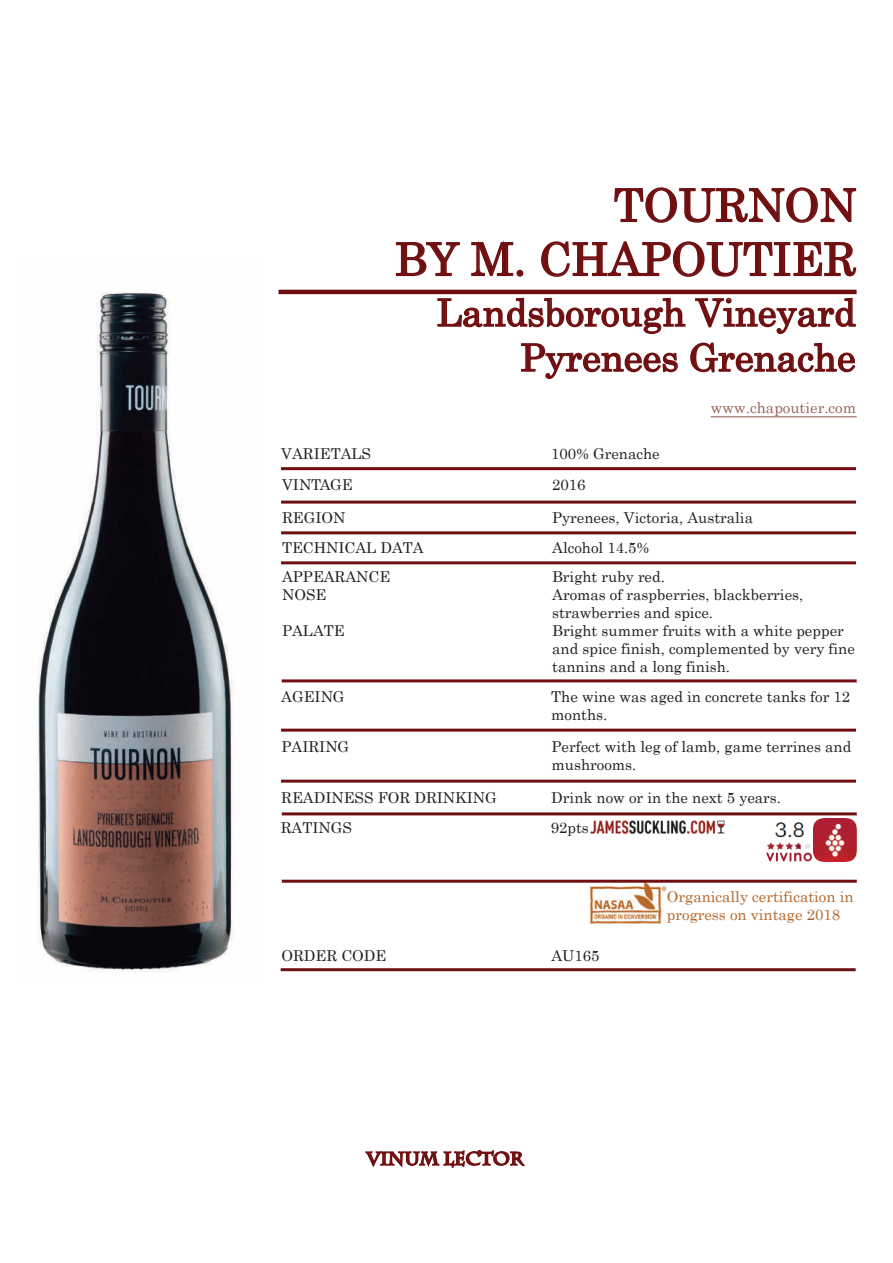
<style>
.page{position:relative;width:893px;height:1263px;background:#fff}
.page>*{position:absolute;margin:0;border:0;box-sizing:border-box;transform-origin:0 0}
.t1{font:45px/54px "Century";color:#700f11;text-align:right}
.t2{font:37.5px/45px "Century";color:#700f11;text-align:right}
.t3{font:700 18px "Charlemagne Std";color:#700f11}
.t4{font:15px/18px "Century";color:#231f20}
.t5{font:15px/18px "Century";color:#b4662a}
.t6{font:15px "Century";color:#9b6456}
</style>
<div class="page">
<img style="left:589px;top:883px;width:78px;height:42px">
<hr style="left:278px;top:290px;width:579px;height:4px;background:#700f11">
<svg style="left:437px;top:297px;width:249px;height:37px"></svg>
<svg style="left:695px;top:297px;width:161px;height:37px"></svg>
<svg style="left:521px;top:343px;width:157px;height:36px"></svg>
<svg style="left:690px;top:342px;width:166px;height:31px"></svg>
<div style="left:281px;top:968px;width:575px;height:3px;border:2px solid #700f11"></div>
<svg style="left:614px;top:187px;width:243px;height:36px"></svg>
<svg style="left:395px;top:242px;width:65px;height:35px"></svg>
<svg style="left:471px;top:240px;width:53px;height:37px"></svg>
<svg style="left:541px;top:241px;width:316px;height:36px"></svg>
<svg style="left:365px;top:1149px;width:160px;height:19px"></svg>
<hr style="left:711px;top:416px;width:146px;height:1px;background:#9b6456">
<div style="left:281px;top:501px;width:575px;height:3px;border:2px solid #700f11"></div>
<div style="left:281px;top:531px;width:575px;height:3px;border:2px solid #700f11"></div>
<div style="left:281px;top:467px;width:575px;height:3px;border:2px solid #700f11"></div>
<div style="left:281px;top:561px;width:575px;height:3px;border:2px solid #700f11"></div>
<div style="left:281px;top:729px;width:575px;height:3px;border:2px solid #700f11"></div>
<div style="left:281px;top:780px;width:575px;height:3px;border:2px solid #700f11"></div>
<div style="left:282px;top:679px;width:575px;height:3px;border:2px solid #700f11"></div>
<div style="left:282px;top:812px;width:575px;height:3px;border:2px solid #700f11"></div>
<img style="left:37px;top:292px;width:197px;height:680px">
<div style="left:282px;top:880px;width:575px;height:3px;border:2px solid #700f11"></div>
<img style="left:766px;top:822px;width:46px;height:40px">
<img style="left:814px;top:819px;width:42px;height:42px">
<img style="left:590px;top:820px;width:135px;height:14px">
<h1 class="t1" style="left:394px;top:174px;width:463px">TOURNON<br>BY M. CHAPOUTIER</h1>
<h2 class="t2" style="left:437px;top:287px;width:420px">Landsborough Vineyard<br>Pyrenees Grenache</h2>
<p class="t4" style="left:281px;top:443px;width:91px">VARIETALS</p>
<p class="t4" style="left:551px;top:443px;width:110px">100% Grenache</p>
<p class="t6" style="left:711px;top:395px;width:147px">www.chapoutier.com</p>
<p class="t4" style="left:282px;top:474px;width:72px">VINTAGE</p>
<p class="t4" style="left:552px;top:474px;width:35px">2016</p>
<p class="t4" style="left:282px;top:507px;width:65px">REGION</p>
<p class="t4" style="left:552px;top:507px;width:202px">Pyrenees, Victoria, Australia</p>
<p class="t4" style="left:282px;top:537px;width:143px">TECHNICAL DATA</p>
<p class="t4" style="left:552px;top:537px;width:98px">Alcohol 14.5%</p>
<p class="t4" style="left:282px;top:566px;width:110px">APPEARANCE</p>
<p class="t4" style="left:552px;top:566px;width:114px">Bright ruby red.</p>
<p class="t4" style="left:282px;top:584px;width:46px">NOSE</p>
<p class="t4" style="left:552px;top:584px;width:253px">Aromas of raspberries, blackberries, strawberries and spice.</p>
<p class="t4" style="left:282px;top:620px;width:64px">PALATE</p>
<p class="t4" style="left:552px;top:620px;width:304px">Bright summer fruits with a white pepper and spice finish, complemented by very fine tannins and a long finish.</p>
<p class="t4" style="left:281px;top:687px;width:65px">AGEING</p>
<p class="t4" style="left:551px;top:687px;width:300px">The wine was aged in concrete tanks for 12 months.</p>
<p class="t4" style="left:281px;top:737px;width:69px">PAIRING</p>
<p class="t4" style="left:552px;top:737px;width:301px">Perfect with leg of lamb, game terrines and mushrooms.</p>
<p class="t4" style="left:281px;top:788px;width:217px">READINESS FOR DRINKING</p>
<p class="t4" style="left:551px;top:788px;width:231px">Drink now or in the next 5 years.</p>
<p class="t4" style="left:281px;top:818px;width:73px">RATINGS</p>
<p class="t4" style="left:551px;top:818px;width:40px">92pts</p>
<p class="t4" style="left:281px;top:945px;width:107px">ORDER CODE</p>
<p class="t4" style="left:551px;top:945px;width:50px">AU165</p>
<p class="t5" style="left:667px;top:887px;width:188px">Organically certification in progress on vintage 2018</p>
<p class="t3" style="left:367px;top:1148px;width:158px">VINUM LECTOR</p>
</div>
